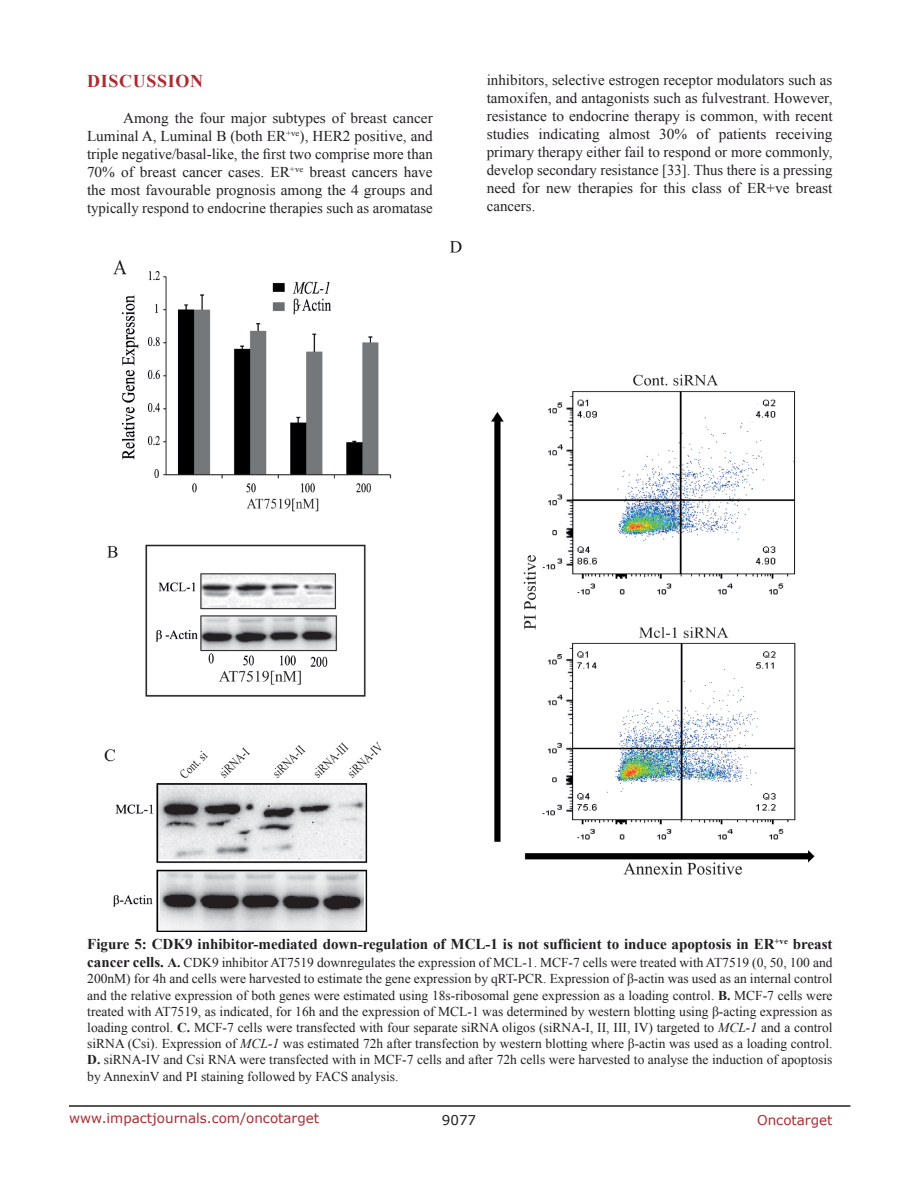
<style>
.page{position:relative;width:918px;height:1188px;background:#fff}
.page>*{position:absolute;margin:0;border:0;box-sizing:border-box;transform-origin:0 0}
.Heading{font:700 18px "Times New Roman";letter-spacing:.035em;color:#ac2b31}
.BodyText{font:15px/18px "Times New Roman";color:#221f22;text-align:justify}
.FigureText{font:700 15px "Times New Roman";color:#221f22}
.FigureText-2{font:13.5px/16.2px "Times New Roman";color:#221f22;text-align:justify}
.t1{font:13.5px "Verdana";color:#ac2b31}
.t2{font:13.5px "Verdana";color:#221f22}
.s1{font-weight:700;font-size:15px}
.s2{font-weight:700}
.s3{font-style:italic}
</style>
<div class="page">
<hr style="left:69px;top:1105px;width:781px;height:2px;background:#231f20">
<img style="left:105px;top:240px;width:710px;height:692px">
<p class="Heading" style="left:87px;top:68px;width:117px">DISCUSSION</p>
<p class="BodyText" style="left:87px;top:109px;width:347px;text-indent:36px">Among the four major subtypes of breast cancer Luminal A, Luminal B (both ER<sup>+ve</sup>), HER2 positive, and triple negative/basal-like, the first two comprise more than 70% of breast cancer cases. ER<sup>+ve</sup> breast cancers have the most favourable prognosis among the 4 groups and typically respond to endocrine therapies such as aromatase</p>
<p class="BodyText" style="left:487px;top:71px;width:347px">inhibitors, selective estrogen receptor modulators such as tamoxifen, and antagonists such as fulvestrant. However, resistance to endocrine therapy is common, with recent studies indicating almost 30% of patients receiving primary therapy either fail to respond or more commonly, develop secondary resistance [33]. Thus there is a pressing need for new therapies for this class of ER+ve breast cancers.</p>
<p class="FigureText" style="left:87px;top:933px;width:747px">Figure 5: CDK9 inhibitor-mediated down-regulation of MCL-1 is not sufficient to induce apoptosis in ER<sup>+ve</sup> breast</p>
<p class="FigureText-2" style="left:87px;top:954px;width:747px"><span class="s1">cancer cells.</span> <span class="s2">A.</span> CDK9 inhibitor AT7519 downregulates the expression of MCL-1. MCF-7 cells were treated with AT7519 (0, 50, 100 and 200nM) for 4h and cells were harvested to estimate the gene expression by qRT-PCR. Expression of β-actin was used as an internal control and the relative expression of both genes were estimated using 18s-ribosomal gene expression as a loading control. <span class="s2">B.</span> MCF-7 cells were treated with AT7519, as indicated, for 16h and the expression of MCL-1 was determined by western blotting using β-acting expression as loading control. <span class="s2">C.</span> MCF-7 cells were transfected with four separate siRNA oligos (siRNA-I, II, III, IV) targeted to <span class="s3">MCL-1</span> and a control siRNA (Csi). Expression of <span class="s3">MCL-1</span> was estimated 72h after transfection by western blotting where β-actin was used as a loading control.<br><span class="s2">D.</span> siRNA-IV and Csi RNA were transfected with in MCF-7 cells and after 72h cells were harvested to analyse the induction of apoptosis by AnnexinV and PI staining followed by FACS analysis.</p>
<p class="t1" style="left:69px;top:1109px;width:252px">www.impactjournals.com/oncotarget</p>
<p class="t2" style="left:442px;top:1111px;width:36px">9077</p>
<p class="t1" style="left:757px;top:1111px;width:77px">Oncotarget</p>
</div>
